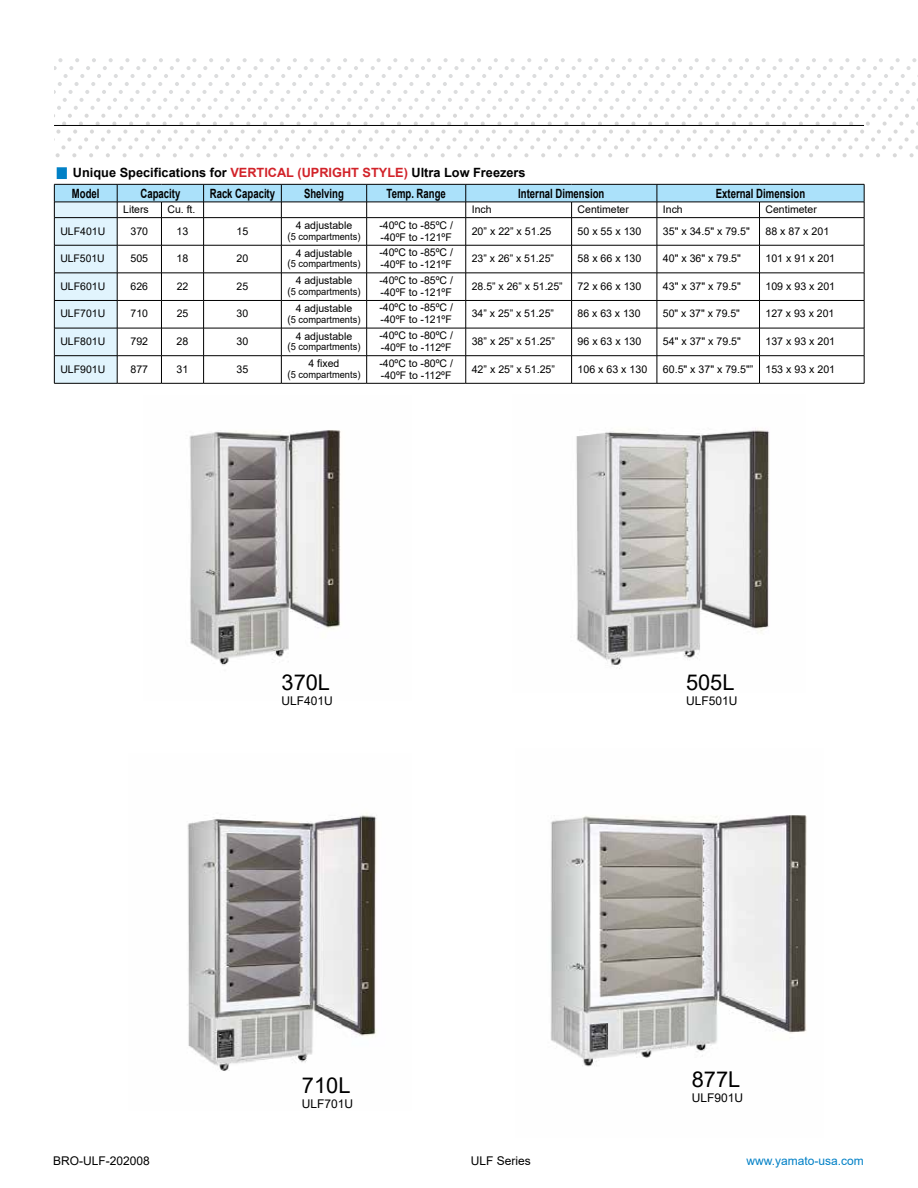
<style>
.page{position:relative;width:918px;height:1188px;background:#fff}
.page>*{position:absolute;margin:0;border:0;box-sizing:border-box;transform-origin:0 0}
.t1{font:21.75px "Arial";color:#000}
.t2{font:700 12.75px "Arial";color:#000;scale:.75 1}
.t3{font:700 12.75px/21.3px "Arial";color:#000}
.t4{font:12px "Arial";color:#000}
.t5{font:12px "Arial";color:#0080c6}
.t6{font:10.65px/12px "Arial";color:#000}
.t7{font:10.5px/12px "Arial";color:#000}
.t8{font:9.75px "Arial";color:#000;scale:.95 1}
.s1{color:#d2232a}
.s2{font-size:10.5px}
</style>
<div class="page">
<svg style="left:54px;top:58px;width:864px;height:99px"></svg>
<hr style="left:54px;top:125px;width:810px;height:1px;background:#000">
<img style="left:189px;top:430px;width:152px;height:236px">
<img style="left:187px;top:813px;width:190px;height:258px">
<img style="left:550px;top:815px;width:257px;height:252px">
<svg style="left:54px;top:184px;width:811px;height:199px"></svg>
<hr style="left:54px;top:383px;width:63px;height:1px;background:#000">
<hr style="left:117px;top:383px;width:44px;height:1px;background:#000">
<hr style="left:161px;top:383px;width:43px;height:1px;background:#000">
<hr style="left:204px;top:383px;width:77px;height:1px;background:#000">
<hr style="left:281px;top:383px;width:86px;height:1px;background:#000">
<hr style="left:367px;top:383px;width:99px;height:1px;background:#000">
<hr style="left:466px;top:383px;width:106px;height:1px;background:#000">
<hr style="left:572px;top:383px;width:85px;height:1px;background:#000">
<hr style="left:657px;top:383px;width:103px;height:1px;background:#000">
<hr style="left:760px;top:383px;width:104px;height:1px;background:#000">
<div style="left:57px;top:167px;width:10px;height:12px;background:#0080c6;border:2px solid #0080c6"></div>
<img style="left:576px;top:428px;width:194px;height:241px">
<p class="t3" style="left:72px;top:162px;width:455px">Unique Specifications for <span class="s1">VERTICAL (UPRIGHT STYLE)</span> Ultra Low Freezers<br>Model</p>
<p class="t2" style="left:140px;top:184px;width:55px">Capacity</p>
<p class="t2" style="left:210px;top:184px;width:89px">Rack Capacity</p>
<p class="t2" style="left:304px;top:184px;width:55px">Shelving</p>
<p class="t2" style="left:387px;top:184px;width:81px">Temp. Range</p>
<p class="t2" style="left:518px;top:184px;width:116px">Internal Dimension</p>
<p class="t2" style="left:716px;top:184px;width:121px">External Dimension</p>
<p class="t7" style="left:123px;top:203px;width:27px">Liters</p>
<p class="t7" style="left:167px;top:203px;width:30px">Cu. ft.</p>
<p class="t7" style="left:472px;top:203px;width:21px">Inch</p>
<p class="t7" style="left:578px;top:203px;width:53px">Centimeter</p>
<p class="t7" style="left:663px;top:203px;width:21px">Inch</p>
<p class="t7" style="left:766px;top:203px;width:53px">Centimeter</p>
<p class="t7" style="left:60px;top:225px;width:46px">ULF401U</p>
<p class="t6" style="left:130px;top:225px;width:19px">370</p>
<p class="t6" style="left:177px;top:225px;width:13px">13</p>
<p class="t6" style="left:237px;top:225px;width:13px">15</p>
<p class="t7" style="left:296px;top:220px;width:58px">4 adjustable</p>
<p class="t8" style="left:288px;top:230px;width:78px"><span class="s2">(</span>5 compartments)</p>
<p class="t6" style="left:379px;top:219px;width:75px">-40ºC to -85ºC / -40ºF to -121ºF</p>
<p class="t6" style="left:472px;top:225px;width:81px">20” x 22” x 51.25</p>
<p class="t6" style="left:578px;top:225px;width:65px">50 x 55 x 130</p>
<p class="t6" style="left:663px;top:225px;width:88px">35" x 34.5" x 79.5"</p>
<p class="t6" style="left:766px;top:225px;width:65px">88 x 87 x 201</p>
<p class="t7" style="left:60px;top:252px;width:46px">ULF501U</p>
<p class="t6" style="left:130px;top:252px;width:19px">505</p>
<p class="t6" style="left:177px;top:252px;width:13px">18</p>
<p class="t6" style="left:237px;top:252px;width:13px">20</p>
<p class="t7" style="left:296px;top:247px;width:58px">4 adjustable</p>
<p class="t8" style="left:288px;top:257px;width:78px"><span class="s2">(</span>5 compartments)</p>
<p class="t6" style="left:379px;top:246px;width:75px">-40ºC to -85ºC / -40ºF to -121ºF</p>
<p class="t7" style="left:472px;top:252px;width:84px">23” x 26” x 51.25”</p>
<p class="t6" style="left:578px;top:252px;width:65px">58 x 66 x 130</p>
<p class="t6" style="left:663px;top:252px;width:80px">40" x 36" x 79.5"</p>
<p class="t6" style="left:766px;top:252px;width:71px">101 x 91 x 201</p>
<p class="t7" style="left:60px;top:280px;width:46px">ULF601U</p>
<p class="t7" style="left:131px;top:280px;width:19px">626</p>
<p class="t7" style="left:177px;top:280px;width:13px">22</p>
<p class="t7" style="left:237px;top:280px;width:13px">25</p>
<p class="t7" style="left:296px;top:275px;width:58px">4 adjustable</p>
<p class="t8" style="left:288px;top:285px;width:78px"><span class="s2">(</span>5 compartments)</p>
<p class="t6" style="left:379px;top:274px;width:75px">-40ºC to -85ºC / -40ºF to -121ºF</p>
<p class="t7" style="left:472px;top:280px;width:93px">28.5” x 26” x 51.25”</p>
<p class="t6" style="left:578px;top:280px;width:65px">72 x 66 x 130</p>
<p class="t6" style="left:663px;top:280px;width:80px">43" x 37" x 79.5"</p>
<p class="t6" style="left:766px;top:280px;width:71px">109 x 93 x 201</p>
<p class="t7" style="left:60px;top:308px;width:46px">ULF701U</p>
<p class="t7" style="left:131px;top:308px;width:19px">710</p>
<p class="t7" style="left:177px;top:308px;width:13px">25</p>
<p class="t7" style="left:237px;top:308px;width:13px">30</p>
<p class="t7" style="left:296px;top:302px;width:58px">4 adjustable</p>
<p class="t8" style="left:288px;top:312px;width:78px"><span class="s2">(</span>5 compartments)</p>
<p class="t7" style="left:379px;top:302px;width:75px">-40ºC to -85ºC / -40ºF to -121ºF</p>
<p class="t7" style="left:472px;top:308px;width:84px">34” x 25” x 51.25”</p>
<p class="t7" style="left:578px;top:308px;width:65px">86 x 63 x 130</p>
<p class="t7" style="left:663px;top:308px;width:79px">50" x 37" x 79.5"</p>
<p class="t7" style="left:766px;top:308px;width:70px">127 x 93 x 201</p>
<p class="t7" style="left:60px;top:335px;width:46px">ULF801U</p>
<p class="t6" style="left:130px;top:335px;width:19px">792</p>
<p class="t6" style="left:177px;top:335px;width:13px">28</p>
<p class="t6" style="left:237px;top:335px;width:13px">30</p>
<p class="t7" style="left:296px;top:330px;width:58px">4 adjustable</p>
<p class="t8" style="left:288px;top:340px;width:78px"><span class="s2">(</span>5 compartments)</p>
<p class="t7" style="left:379px;top:329px;width:75px">-40ºC to -80ºC / -40ºF to -112ºF</p>
<p class="t6" style="left:472px;top:335px;width:85px">38” x 25” x 51.25”</p>
<p class="t6" style="left:578px;top:335px;width:65px">96 x 63 x 130</p>
<p class="t6" style="left:663px;top:335px;width:80px">54" x 37" x 79.5"</p>
<p class="t6" style="left:766px;top:335px;width:71px">137 x 93 x 201</p>
<p class="t7" style="left:60px;top:363px;width:46px">ULF901U</p>
<p class="t6" style="left:130px;top:363px;width:19px">877</p>
<p class="t6" style="left:177px;top:363px;width:13px">31</p>
<p class="t6" style="left:237px;top:363px;width:13px">35</p>
<p class="t7" style="left:309px;top:358px;width:32px">4 fixed</p>
<p class="t8" style="left:288px;top:368px;width:78px"><span class="s2">(</span>5 compartments)</p>
<p class="t7" style="left:379px;top:357px;width:75px">-40ºC to -80ºC / -40ºF to -112ºF</p>
<p class="t6" style="left:472px;top:363px;width:85px">42” x 25” x 51.25”</p>
<p class="t6" style="left:578px;top:363px;width:71px">106 x 63 x 130</p>
<p class="t6" style="left:663px;top:363px;width:174px">60.5" x 37" x 79.5"” 153 x 93 x 201</p>
<h1 class="t1" style="left:282px;top:668px;width:50px">370L</h1>
<p class="t4" style="left:282px;top:693px;width:53px">ULF401U</p>
<h1 class="t1" style="left:686px;top:668px;width:50px">505L</h1>
<p class="t4" style="left:686px;top:693px;width:53px">ULF501U</p>
<h1 class="t1" style="left:302px;top:1070px;width:50px">710L</h1>
<p class="t4" style="left:302px;top:1095px;width:53px">ULF701U</p>
<h1 class="t1" style="left:692px;top:1065px;width:50px">877L</h1>
<p class="t4" style="left:692px;top:1090px;width:53px">ULF901U</p>
<p class="t4" style="left:53px;top:1152px;width:98px">BRO-ULF-202008</p>
<p class="t4" style="left:471px;top:1152px;width:62px">ULF Series</p>
<p class="t5" style="left:747px;top:1152px;width:119px">www.yamato-usa.com</p>
</div>
